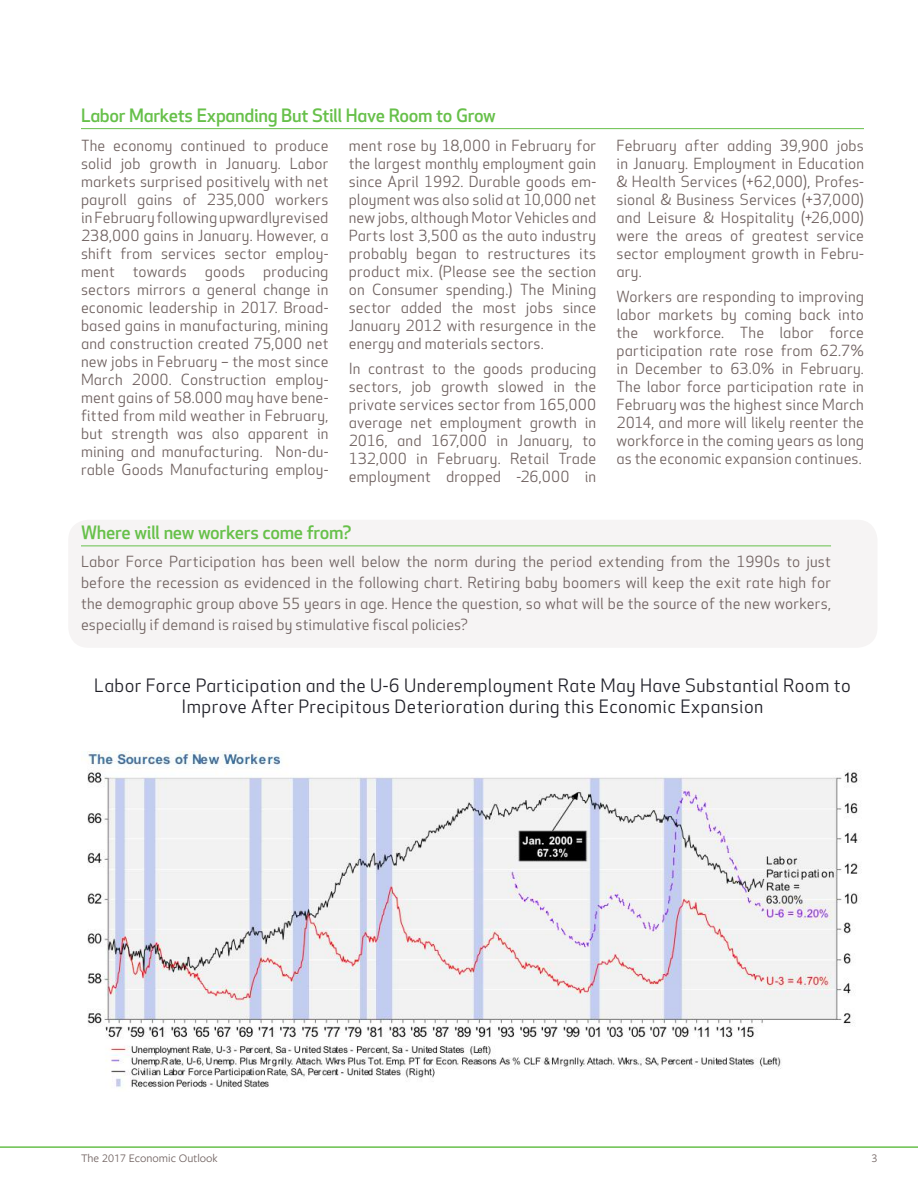
<style>
.page{position:relative;width:918px;height:1188px;background:#fff}
.page>*{position:absolute;margin:0;border:0;box-sizing:border-box;transform-origin:0 0}
.t1{font:18px/21.6px "Huntington Apex";letter-spacing:.02em;color:#202028;text-align:center}
.t2{font:500 18px "Huntington Apex";letter-spacing:-.02em;color:#67c04a}
.t3{font:15px/18px "Huntington Apex";letter-spacing:.01em;color:#6f615f;text-align:justify}
.t4{font:12px "Freight Sans Pro";color:#6f615f}
</style>
<div class="page">
<hr style="left:0;top:1146px;width:918px;height:2px;background:#67c04a">
<img style="left:81px;top:752px;width:779px;height:336px">
<hr style="left:81px;top:128px;width:783px;height:1px;background:#67c04a">
<div style="left:68px;top:520px;width:810px;height:128px;background:#f6f4f4;border-radius:20px"></div>
<hr style="left:81px;top:546px;width:750px;height:1px;background:#67c04a">
<p class="t2" style="left:81px;top:105px;width:417px">Labor Markets Expanding But Still Have Room to Grow</p>
<p class="t3" style="left:81px;top:137px;width:249px">The economy continued to produce solid job growth in January. Labor markets surprised positively with net payroll gains of 235,000 workers in February following upwardlyrevised 238,000 gains in January. However, a shift from services sector employ&shy;ment towards goods producing sectors mirrors a general change in economic leadership in 2017. Broad&shy;based gains in manufacturing, mining and construction created 75,000 net new jobs in February – the most since March 2000. Construction employ&shy;ment gains of 58.000 may have bene&shy;fitted from mild weather in February, but strength was also apparent in mining and manufacturing. Non-du&shy;rable Goods Manufacturing employ-</p>
<p class="t3" style="left:349px;top:137px;width:249px">ment rose by 18,000 in February for the largest monthly employment gain since April 1992. Durable goods em&shy;ployment was also solid at 10,000 net new jobs, although Motor Vehicles and Parts lost 3,500 as the auto industry probably began to restructures its product mix. (Please see the section on Consumer spending.) The Mining sector added the most jobs since January 2012 with resurgence in the energy and materials sectors.</p>
<p class="t3" style="left:349px;top:360px;width:249px">In contrast to the goods producing sectors, job growth slowed in the private services sector from 165,000 average net employment growth in 2016, and 167,000 in January, to 132,000 in February. Retail Trade employment dropped -26,000 in</p>
<p class="t3" style="left:616px;top:137px;width:249px">February after adding 39,900 jobs in January. Employment in Education &amp; Health Services (+62,000), Profes&shy;sional &amp; Business Services (+37,000) and Leisure &amp; Hospitality (+26,000) were the areas of greatest service sector employment growth in Febru&shy;ary.</p>
<p class="t3" style="left:616px;top:288px;width:249px">Workers are responding to improving labor markets by coming back into the workforce. The labor force participation rate rose from 62.7% in December to 63.0% in February.<br>The labor force participation rate in February was the highest since March 2014, and more will likely reenter the workforce in the coming years as long as the economic expansion continues.</p>
<p class="t2" style="left:81px;top:522px;width:272px">Where will new workers come from?</p>
<p class="t3" style="left:81px;top:551px;width:752px;line-height:21px">Labor Force Participation has been well below the norm during the period extending from the 1990s to just before the recession as evidenced in the following chart. Retiring baby boomers will keep the exit rate high for the demographic group above 55 years in age. Hence the question, so what will be the source of the new workers, especially if demand is raised by stimulative fiscal policies?</p>
<p class="t1" style="left:94px;top:675px;width:758px">Labor Force Participation and the U-6 Underemployment Rate May Have Substantial Room to<br>Improve After Precipitous Deterioration during this Economic Expansion</p>
<p class="t4" style="left:81px;top:1150px;width:138px">The 2017 Economic Outlook</p>
<p class="t4" style="left:872px;top:1150px;width:7px">3</p>
</div>
